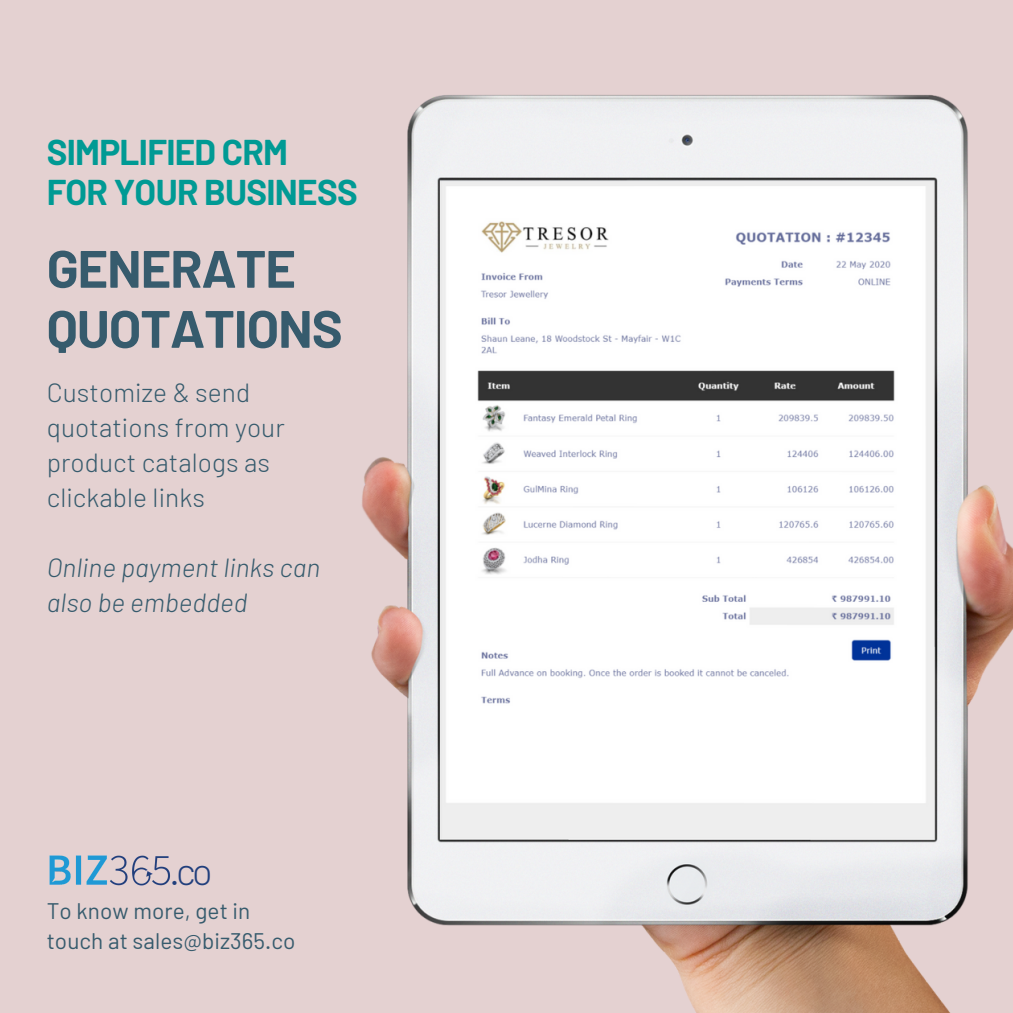
<style>
.page{position:relative;width:1013px;height:1013px;background:#fff}
.page>*{position:absolute;margin:0;border:0;box-sizing:border-box;transform-origin:0 0}
.t1{font:700 52.5px/60px "Barlow";letter-spacing:-.02em;color:#365b6d}
.t2{font:300 37.88px "Barlow";color:#213f7c}
.t3{font:700 35px/39.4px "Barlow";letter-spacing:-.02em;color:#009a94}
.t4{font:300 26.25px/35px "Barlow";letter-spacing:.005em;color:#365b6d}
.t5{font:italic 300 26.25px/35px "Barlow";letter-spacing:.005em;color:#365b6d}
.t6{font:22.5px/29.9px "Barlow";letter-spacing:.005em;color:#365b6d}
</style>
<div class="page">
<div style="left:0;top:0;width:1012px;height:1012px;background:#e4d1d1"></div>
<img style="left:361px;top:94px;width:651px;height:918px">
<img style="left:49px;top:855px;width:121px;height:30px">
<h3 class="t3" style="left:47px;top:132px;width:312px">SIMPLIFIED CRM<br>FOR YOUR BUSINESS</h3>
<h1 class="t1" style="left:47px;top:237px;width:297px">GENERATE<br>QUOTATIONS</h1>
<p class="t4" style="left:47px;top:373px;width:240px">Customize &amp; send quotations from your product catalogs as clickable links</p>
<p class="t5" style="left:47px;top:548px;width:275px">Online payment links can also be embedded</p>
<h2 class="t2" style="left:169px;top:846px;width:45px">.co</h2>
<p class="t6" style="left:47px;top:894px;width:250px">To know more, get in touch at sales@biz365.co</p>
</div>
